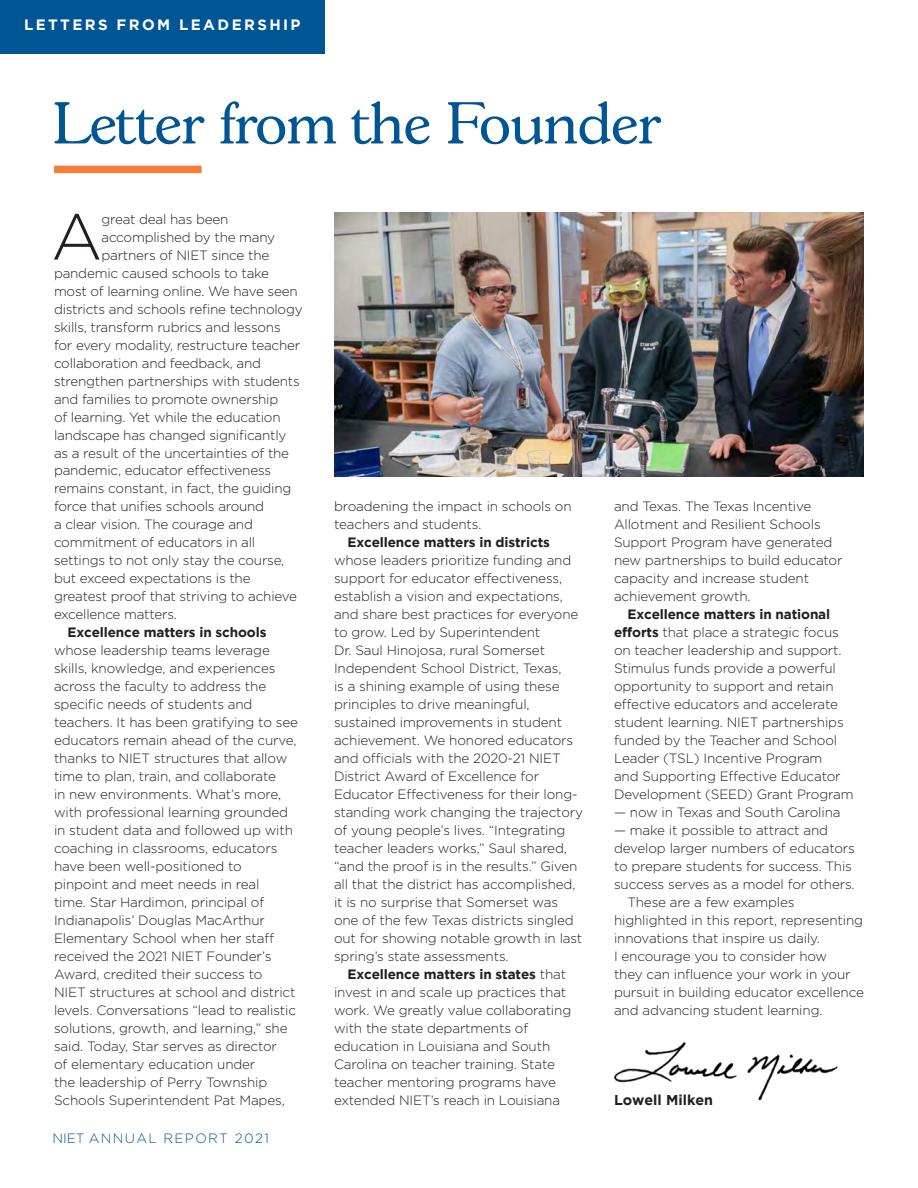
<style>
.page{position:relative;width:918px;height:1188px;background:#fff}
.page>*{position:absolute;margin:0;border:0;box-sizing:border-box;transform-origin:0 0}
.t1{font:300 64.95px "Gotham";color:#231f20}
.t2{font:57.3px "Gascogne";color:#005594}
.t3{font:700 15px "Gotham";letter-spacing:.16em;color:#fff}
.t4{font:700 14.25px "Gotham";color:#231f20}
.t5{font:300 13.5px/18px "Gotham";letter-spacing:-.01em;color:#231f20}
.t6{font:700 13.5px "Gotham";letter-spacing:-.01em;color:#231f20}
.t7{font:300 13.5px "Gotham";letter-spacing:.1em;color:#005594}
.s1{font-weight:700}
</style>
<div class="page">
<img style="left:613px;top:1041px;width:225px;height:60px">
<img style="left:334px;top:213px;width:530px;height:263px">
<div style="left:0;top:0;width:325px;height:54px;background:#005594"></div>
<div style="left:54px;top:166px;width:148px;height:7px;background:#f47e3a"></div>
<p class="t3" style="left:24px;top:16px;width:278px">LETTERS FROM LEADERSHIP</p>
<p class="t2" style="left:54px;top:86px;width:608px">Letter from the Founder</p>
<p class="t1" style="left:51px;top:196px;width:53px">A</p>
<p class="t5" style="left:101px;top:209px;width:175px">great deal has been accomplished by the many partners of NIET since the</p>
<p class="t5" style="left:54px;top:263px;width:217px">pandemic caused schools to take</p>
<p class="t5" style="left:54px;top:281px;width:245px">most of learning online. We have seen</p>
<p class="t5" style="left:54px;top:299px;width:250px">districts and schools refine technology</p>
<p class="t5" style="left:54px;top:317px;width:228px">skills, transform rubrics and lessons</p>
<p class="t5" style="left:54px;top:335px;width:248px">for every modality, restructure teacher</p>
<p class="t5" style="left:54px;top:353px;width:208px">collaboration and feedback, and</p>
<p class="t5" style="left:54px;top:371px;width:247px">strengthen partnerships with students</p>
<p class="t5" style="left:54px;top:389px;width:226px">and families to promote ownership</p>
<p class="t5" style="left:54px;top:407px;width:228px">of learning. Yet while the education</p>
<p class="t5" style="left:54px;top:425px;width:234px">landscape has changed significantly</p>
<p class="t5" style="left:54px;top:443px;width:237px">as a result of the uncertainties of the</p>
<p class="t5" style="left:54px;top:461px;width:219px">pandemic, educator effectiveness</p>
<p class="t5" style="left:54px;top:479px;width:239px">remains constant, in fact, the guiding</p>
<p class="t5" style="left:54px;top:497px;width:212px">force that unifies schools around</p>
<p class="t5" style="left:54px;top:515px;width:200px">a clear vision. The courage and</p>
<p class="t5" style="left:54px;top:533px;width:203px">commitment of educators in all</p>
<p class="t5" style="left:54px;top:551px;width:232px">settings to not only stay the course,</p>
<p class="t5" style="left:54px;top:569px;width:198px">but exceed expectations is the</p>
<p class="t5" style="left:54px;top:587px;width:245px">greatest proof that striving to achieve</p>
<p class="t5" style="left:54px;top:605px;width:124px">excellence matters.</p>
<p class="t6" style="left:68px;top:625px;width:200px">Excellence matters in schools</p>
<p class="t5" style="left:54px;top:641px;width:217px">whose leadership teams leverage</p>
<p class="t5" style="left:54px;top:659px;width:223px">skills, knowledge, and experiences</p>
<p class="t5" style="left:54px;top:677px;width:214px">across the faculty to address the</p>
<p class="t5" style="left:54px;top:695px;width:200px">specific needs of students and</p>
<p class="t5" style="left:54px;top:713px;width:245px">teachers. It has been gratifying to see</p>
<p class="t5" style="left:54px;top:731px;width:244px">educators remain ahead of the curve,</p>
<p class="t5" style="left:54px;top:749px;width:235px">thanks to NIET structures that allow</p>
<p class="t5" style="left:54px;top:767px;width:224px">time to plan, train, and collaborate</p>
<p class="t5" style="left:54px;top:785px;width:229px">in new environments. What’s more,</p>
<p class="t5" style="left:54px;top:803px;width:236px">with professional learning grounded</p>
<p class="t5" style="left:54px;top:821px;width:240px">in student data and followed up with</p>
<p class="t5" style="left:54px;top:839px;width:225px">coaching in classrooms, educators</p>
<p class="t5" style="left:54px;top:857px;width:189px">have been well-positioned to</p>
<p class="t5" style="left:54px;top:875px;width:207px">pinpoint and meet needs in real</p>
<p class="t5" style="left:54px;top:893px;width:212px">time. Star Hardimon, principal of</p>
<p class="t5" style="left:54px;top:911px;width:212px">Indianapolis’ Douglas MacArthur</p>
<p class="t5" style="left:54px;top:929px;width:222px">Elementary School when her staff</p>
<p class="t5" style="left:54px;top:947px;width:219px">received the 2021 NIET Founder’s</p>
<p class="t5" style="left:54px;top:965px;width:210px">Award, credited their success to</p>
<p class="t5" style="left:54px;top:983px;width:243px">NIET structures at school and district</p>
<p class="t5" style="left:54px;top:1001px;width:244px">levels. Conversations “lead to realistic</p>
<p class="t5" style="left:54px;top:1019px;width:235px">solutions, growth, and learning,” she</p>
<p class="t5" style="left:54px;top:1037px;width:224px">said. Today, Star serves as director</p>
<p class="t5" style="left:54px;top:1055px;width:203px">of elementary education under</p>
<p class="t5" style="left:54px;top:1073px;width:215px">the leadership of Perry Township</p>
<p class="t5" style="left:54px;top:1091px;width:232px">Schools Superintendent Pat Mapes,</p>
<p class="t7" style="left:52px;top:1130px;width:218px">NIET ANNUAL REPORT 2021</p>
<p class="t5" style="left:334px;top:497px;width:239px">broadening the impact in schools on teachers and students.</p>
<p class="t5" style="left:334px;top:533px;width:251px;text-indent:14px"><span class="s1">Excellence matters in districts </span>whose leaders prioritize funding and support for educator effectiveness, establish a vision and expectations, and share best practices for everyone to grow. Led by Superintendent<br>Dr. Saul Hinojosa, rural Somerset Independent School District, Texas,<br>is a shining example of using these principles to drive meaningful, sustained improvements in student achievement. We honored educators and officials with the 2020-21 NIET District Award of Excellence for Educator Effectiveness for their long&shy;standing work changing the trajectory of young people’s lives. “Integrating teacher leaders works,” Saul shared, “and the proof is in the results.” Given all that the district has accomplished, it is no surprise that Somerset was one of the few Texas districts singled out for showing notable growth in last spring’s state assessments.</p>
<p class="t5" style="left:334px;top:965px;width:239px;text-indent:14px"><span class="s1">Excellence matters in states</span> that invest in and scale up practices that work. We greatly value collaborating with the state departments of education in Louisiana and South Carolina on teacher training. State teacher mentoring programs have extended NIET’s reach in Louisiana</p>
<p class="t5" style="left:614px;top:497px;width:230px">and Texas. The Texas Incentive<br>Allotment and Resilient Schools<br>Support Program have generated new partnerships to build educator capacity and increase student achievement growth.</p>
<p class="t5" style="left:614px;top:605px;width:241px;text-indent:14px"><span class="s1">Excellence matters in national efforts</span> that place a strategic focus on teacher leadership and support.<br>Stimulus funds provide a powerful opportunity to support and retain effective educators and accelerate student learning. NIET partnerships funded by the Teacher and School Leader (TSL) Incentive Program<br>and Supporting Effective Educator Development (SEED) Grant Program</p>
<p class="t5" style="left:614px;top:803px;width:228px">— now in Texas and South Carolina</p>
<p class="t5" style="left:614px;top:821px;width:242px">— make it possible to attract and develop larger numbers of educators to prepare students for success. This success serves as a model for others.</p>
<p class="t5" style="left:614px;top:893px;width:251px;text-indent:14px">These are a few examples highlighted in this report, representing innovations that inspire us daily.<br>I encourage you to consider how<br>they can influence your work in your pursuit in building educator excellence and advancing student learning.</p>
<p class="t4" style="left:614px;top:1092px;width:101px">Lowell Milken</p>
</div>
